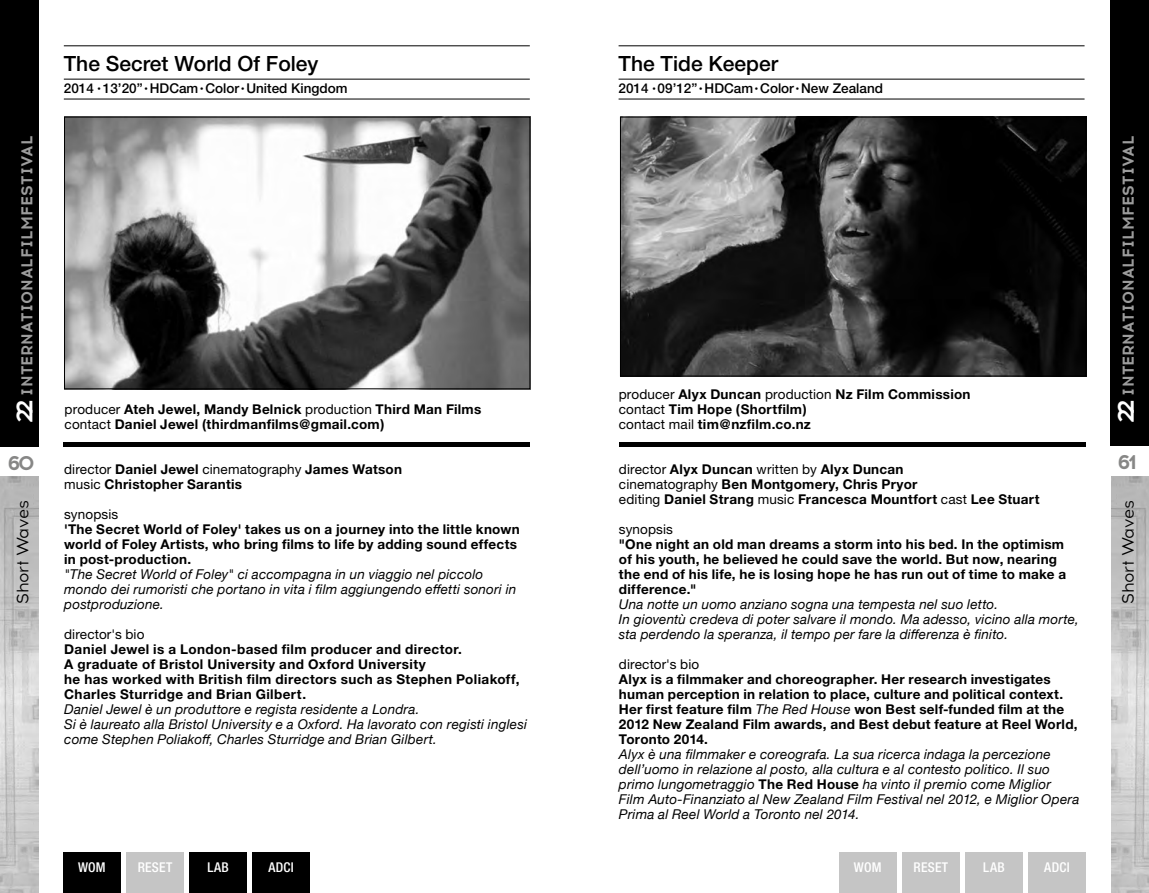
<style>
.page{position:relative;width:1149px;height:893px;background:#fff}
.page>*{position:absolute;margin:0;border:0;box-sizing:border-box;transform-origin:0 0}
.t1{font:500 21px "Helvetica Neue";color:#000}
.t2{font:700 20.25px "Acrom";color:#878786}
.t3{font:16.5px "Acrom";letter-spacing:-.025em;color:#000}
.t4{font:700 15.75px "Acrom";letter-spacing:.01em;color:#9c9c9c}
.t5{font:700 13.5px/15px "Helvetica Neue";letter-spacing:.02em;color:#000}
.t6{font:italic 13.5px/15px "Helvetica Neue";letter-spacing:.015em;color:#000}
.t7{font:500 13.5px "Helvetica Neue";color:#000}
.t8{font:13.5px "Helvetica Neue";letter-spacing:.01em;color:#000}
.t9{font:500 condensed 13.5px "Helvetica Neue";letter-spacing:.02em;color:#fff}
.s1{font-size:22.5px;color:#fff}
.s2{font-weight:400}
.s3{font-weight:400;font-style:italic}
.s4{font-weight:700;font-style:normal}
</style>
<div class="page">
<div style="left:0;top:0;width:38px;height:446px;background:#000"></div>
<div style="left:1110px;top:0;width:38px;height:446px;background:#000"></div>
<img style="left:0;top:476px;width:38px;height:417px">
<img style="left:1111px;top:477px;width:37px;height:416px">
<div style="left:63px;top:442px;width:466px;height:5px;background:#000"></div>
<div style="left:619px;top:442px;width:466px;height:5px;background:#000"></div>
<hr style="left:618px;top:46px;width:466px;height:1px;background:#000">
<hr style="left:618px;top:79px;width:466px;height:1px;background:#000">
<hr style="left:618px;top:99px;width:466px;height:1px;background:#000">
<img style="left:622px;top:119px;width:461px;height:255px">
<div style="left:620px;top:117px;width:465px;height:259px;border:1px solid #000"></div>
<div style="left:838px;top:853px;width:58px;height:40px;background:#c5c5c5"></div>
<div style="left:902px;top:853px;width:57px;height:40px;background:#c5c5c5"></div>
<div style="left:965px;top:853px;width:57px;height:40px;background:#c5c5c5"></div>
<div style="left:1028px;top:853px;width:57px;height:40px;background:#c5c5c5"></div>
<hr style="left:64px;top:46px;width:465px;height:1px;background:#000">
<hr style="left:64px;top:79px;width:465px;height:1px;background:#000">
<hr style="left:64px;top:99px;width:465px;height:1px;background:#000">
<img style="left:66px;top:119px;width:462px;height:268px">
<div style="left:64px;top:117px;width:466px;height:272px;border:1px solid #000"></div>
<div style="left:189px;top:853px;width:57px;height:40px;background:#000"></div>
<div style="left:126px;top:853px;width:57px;height:40px;background:#c5c5c5"></div>
<div style="left:252px;top:853px;width:57px;height:40px;background:#000"></div>
<div style="left:63px;top:853px;width:57px;height:40px;background:#000"></div>
<p class="t4" style="left:16px;top:423px;width:288px;rotate:-90deg"><span class="s1">22</span> INTERNATIONALFILMFESTIVAL</p>
<h1 class="t1" style="left:64px;top:51px;width:256px">The Secret World Of Foley</h1>
<p class="t7" style="left:64px;top:80px;width:285px">2014 <sup>•</sup> 13’20” <sup>•</sup> HDCam <sup>•</sup> Color <sup>•</sup> United Kingdom</p>
<p class="t5" style="left:65px;top:402px;width:418px"><span class="s2">producer</span> Ateh Jewel, Mandy Belnick <span class="s2">production</span> Third Man Films <span class="s2">contact</span> Daniel Jewel (thirdmanfilms@gmail.com)</p>
<h1 class="t1" style="left:618px;top:51px;width:161px">The Tide Keeper</h1>
<p class="t7" style="left:618px;top:80px;width:266px">2014 <sup>•</sup> 09’12” <sup>•</sup> HDCam <sup>•</sup> Color <sup>•</sup> New Zealand</p>
<p class="t5" style="left:618px;top:387px;width:353px"><span class="s2">producer</span> Alyx Duncan <span class="s2">production</span> Nz Film Commission <span class="s2">contact</span> Tim Hope (Shortfilm)<br><span class="s2">contact mail</span> tim@nzfilm.co.nz</p>
<p class="t4" style="left:1116px;top:423px;width:288px;rotate:-90deg"><span class="s1">22</span> INTERNATIONALFILMFESTIVAL</p>
<h2 class="t2" style="left:8px;top:449px;width:29px">60</h2>
<h2 class="t2" style="left:1117px;top:448px;width:21px">61</h2>
<p class="t5" style="left:64px;top:461px;width:339px"><span class="s2">director</span> Daniel Jewel <span class="s2">cinematography</span> James Watson <span class="s2">music</span> Christopher Sarantis</p>
<p class="t8" style="left:64px;top:506px;width:55px">synopsis</p>
<p class="t5" style="left:64px;top:521px;width:457px">'The Secret World of Foley' takes us on a journey into the little known world of Foley Artists, who bring films to life by adding sound effects in post-production.</p>
<p class="t6" style="left:64px;top:567px;width:453px">"The Secret World of Foley" ci accompagna in un viaggio nel piccolo mondo dei rumoristi che portano in vita i film aggiungendo effetti sonori in postproduzione.</p>
<p class="t8" style="left:64px;top:626px;width:82px">director's bio</p>
<p class="t5" style="left:64px;top:641px;width:456px">Daniel Jewel is a London-based film producer and director.<br>A graduate of Bristol University and Oxford University<br>he has worked with British film directors such as Stephen Poliakoff, Charles Sturridge and Brian Gilbert.</p>
<p class="t6" style="left:64px;top:702px;width:464px">Daniel Jewel è un produttore e regista residente a Londra.<br>Si è laureato alla Bristol University e a Oxford. Ha lavorato con registi inglesi come Stephen Poliakoff, Charles Sturridge and Brian Gilbert.</p>
<p class="t5" style="left:618px;top:461px;width:422px"><span class="s2">director</span> Alyx Duncan <span class="s2">written by</span> Alyx Duncan<br><span class="s2">cinematography</span> Ben Montgomery, Chris Pryor<br><span class="s2">editing</span> Daniel Strang <span class="s2">music</span> Francesca Mountfort <span class="s2">cast</span> Lee Stuart</p>
<p class="t8" style="left:618px;top:521px;width:55px">synopsis</p>
<p class="t5" style="left:618px;top:536px;width:448px">"One night an old man dreams a storm into his bed. In the optimism of his youth, he believed he could save the world. But now, nearing the end of his life, he is losing hope he has run out of time to make a difference."</p>
<p class="t6" style="left:618px;top:597px;width:461px">Una notte un uomo anziano sogna una tempesta nel suo letto.<br>In gioventù credeva di poter salvare il mondo. Ma adesso, vicino alla morte, sta perdendo la speranza, il tempo per fare la differenza è finito.</p>
<p class="t8" style="left:618px;top:656px;width:82px">director's bio</p>
<p class="t5" style="left:618px;top:671px;width:460px">Alyx is a filmmaker and choreographer. Her research investigates human perception in relation to place, culture and political context.<br>Her first feature film <span class="s3">The Red House</span> won Best self-funded film at the 2012 New Zealand Film awards, and Best debut feature at Reel World, Toronto 2014.</p>
<p class="t6" style="left:618px;top:747px;width:462px">Alyx è una filmmaker e coreografa. La sua ricerca indaga la percezione dell’uomo in relazione al posto, alla cultura e al contesto politico. Il suo primo lungometraggio <span class="s4">The Red House</span> ha vinto il premio come Miglior Film Auto-Finanziato al New Zealand Film Festival nel 2012, e Miglior Opera Prima al Reel World a Toronto nel 2014.</p>
<p class="t3" style="left:12px;top:604px;width:105px;rotate:-90deg">Short Waves</p>
<p class="t3" style="left:1116px;top:604px;width:105px;rotate:-90deg">Short Waves</p>
<p class="t9" style="left:78px;top:859px;width:29px">WOM</p>
<p class="t9" style="left:138px;top:859px;width:36px">RESET</p>
<p class="t9" style="left:207px;top:859px;width:23px">LAB</p>
<p class="t9" style="left:268px;top:859px;width:27px">ADCI</p>
<p class="t9" style="left:853px;top:859px;width:29px">WOM</p>
<p class="t9" style="left:913px;top:859px;width:36px">RESET</p>
<p class="t9" style="left:982px;top:859px;width:23px">LAB</p>
<p class="t9" style="left:1043px;top:859px;width:27px">ADCI</p>
</div>
